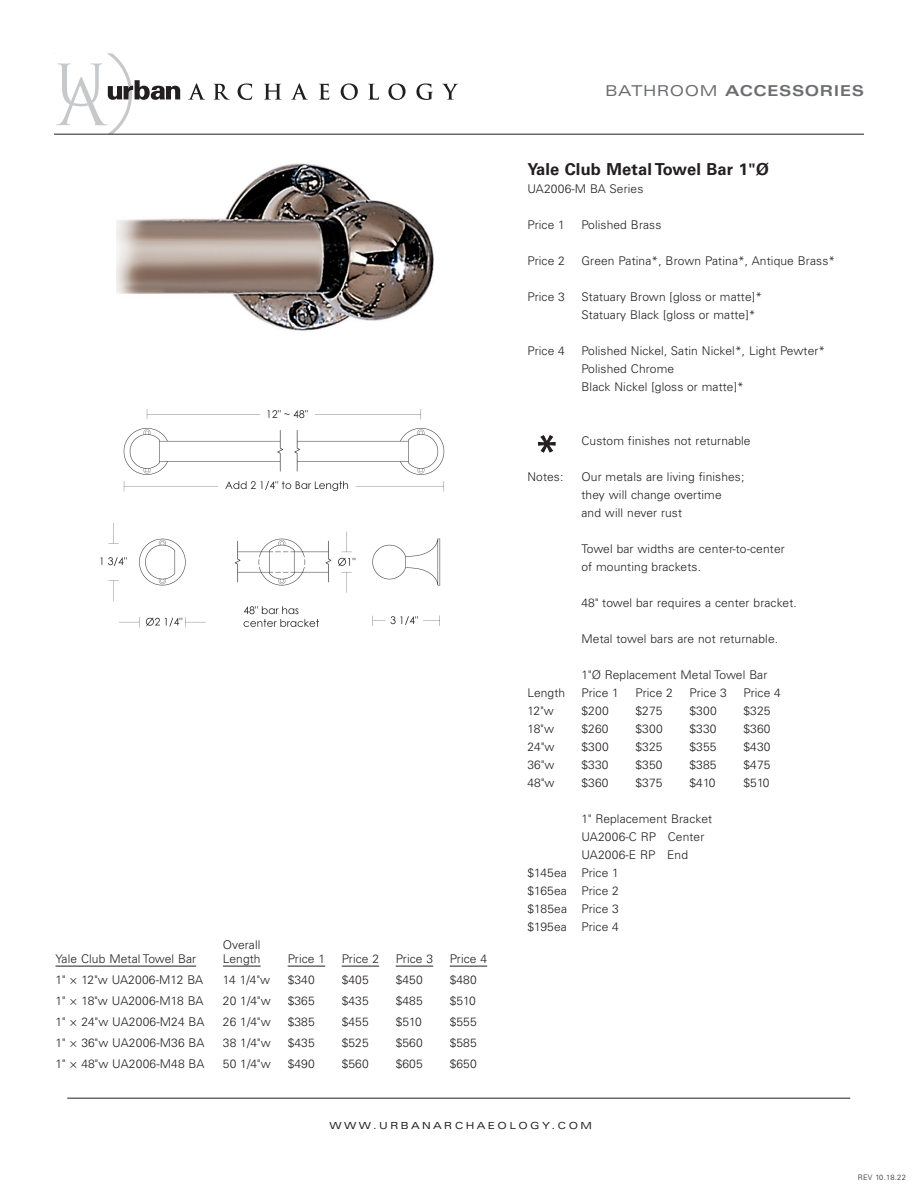
<style>
.page{position:relative;width:918px;height:1188px;background:#fff}
.page>*{position:absolute;margin:0;border:0;box-sizing:border-box;transform-origin:0 0}
.t1{font:700 16.5px "Univers LT Pro 65";letter-spacing:.01em;color:#231f20}
.t2{font:700 expanded 15px "Univers LT Pro";letter-spacing:.04em;color:#6c6d70}
.t3{font:300 12px/21px "Univers LT Pro 45";letter-spacing:.01em;color:#231f20}
.t4{font:expanded 9.75px "Univers LT Pro";letter-spacing:.25em;color:#231f20}
.t5{font:300 7.5px "Univers LT Pro 45";letter-spacing:.04em;color:#231f20}
.s1{font-weight:400}
</style>
<div class="page">
<svg style="left:188px;top:83px;width:17px;height:17px"></svg>
<svg style="left:213px;top:84px;width:17px;height:16px"></svg>
<svg style="left:238px;top:83px;width:14px;height:17px"></svg>
<svg style="left:264px;top:84px;width:18px;height:16px"></svg>
<svg style="left:291px;top:83px;width:17px;height:17px"></svg>
<svg style="left:319px;top:84px;width:10px;height:16px"></svg>
<svg style="left:341px;top:83px;width:17px;height:17px"></svg>
<svg style="left:368px;top:84px;width:11px;height:16px"></svg>
<svg style="left:388px;top:83px;width:18px;height:17px"></svg>
<svg style="left:416px;top:83px;width:17px;height:17px"></svg>
<svg style="left:442px;top:84px;width:16px;height:16px"></svg>
<svg style="left:54px;top:53px;width:126px;height:81px"></svg>
<hr style="left:54px;top:134px;width:810px;height:1px;background:#231f20">
<hr style="left:67px;top:1098px;width:783px;height:1px;background:#231f20">
<img style="left:100px;top:409px;width:345px;height:219px">
<img style="left:117px;top:163px;width:317px;height:168px">
<svg style="left:538px;top:435px;width:17px;height:18px"></svg>
<hr style="left:56px;top:966px;width:140px;height:1px;background:#231f20">
<hr style="left:223px;top:966px;width:38px;height:1px;background:#231f20">
<hr style="left:288px;top:966px;width:37px;height:1px;background:#231f20">
<hr style="left:342px;top:966px;width:37px;height:1px;background:#231f20">
<hr style="left:396px;top:966px;width:37px;height:1px;background:#231f20">
<hr style="left:450px;top:966px;width:37px;height:1px;background:#231f20">
<p class="t2" style="left:605px;top:83px;width:260px"><span class="s1">BATHROOM</span> ACCESSORIES</p>
<p class="t3" style="left:56px;top:948px;width:150px">Yale Club Metal Towel Bar<br>1" × 12"w UA2006-M12 BA<br>1" × 18"w UA2006-M18 BA<br>1" × 24"w UA2006-M24 BA<br>1" × 36"w UA2006-M36 BA<br>1" × 48"w UA2006-M48 BA</p>
<p class="t3" style="left:223px;top:937px;width:39px;line-height:14.4px">Overall<br>Length</p>
<p class="t3" style="left:223px;top:969px;width:49px;text-align:justify">14 1/4"w 20 1/4"w 26 1/4"w 38 1/4"w 50 1/4"w</p>
<p class="t3" style="left:288px;top:948px;width:39px">Price 1 $340 $365 $385 $435 $490</p>
<p class="t3" style="left:342px;top:948px;width:39px">Price 2 $405 $435 $455 $525 $560</p>
<p class="t3" style="left:396px;top:948px;width:39px">Price 3 $450 $485 $510 $560 $605</p>
<p class="t3" style="left:450px;top:948px;width:39px">Price 4 $480 $510 $555 $585 $650</p>
<h1 class="t1" style="left:527px;top:158px;width:243px">Yale Club Metal Towel Bar 1"Ø</h1>
<p class="t3" style="left:527px;top:178px;width:117px">UA2006-M BA Series</p>
<p class="t3" style="left:527px;top:214px;width:39px">Price 1</p>
<p class="t3" style="left:581px;top:214px;width:81px">Polished Brass</p>
<p class="t3" style="left:527px;top:250px;width:39px">Price 2</p>
<p class="t3" style="left:581px;top:250px;width:255px">Green Patina*, Brown Patina*, Antique Brass*</p>
<p class="t3" style="left:527px;top:286px;width:39px">Price 3</p>
<p class="t3" style="left:581px;top:288px;width:182px;line-height:18px">Statuary Brown [gloss or matte]*<br>Statuary Black [gloss or matte]*</p>
<p class="t3" style="left:527px;top:340px;width:39px">Price 4</p>
<p class="t3" style="left:581px;top:342px;width:245px;line-height:18px">Polished Nickel, Satin Nickel*, Light Pewter*<br>Polished Chrome<br>Black Nickel [gloss or matte]*</p>
<p class="t3" style="left:581px;top:430px;width:171px">Custom finishes not returnable</p>
<p class="t3" style="left:527px;top:466px;width:37px">Notes:</p>
<p class="t3" style="left:581px;top:468px;width:164px;line-height:18px">Our metals are living finishes; they will change overtime<br>and will never rust</p>
<p class="t3" style="left:581px;top:540px;width:205px;line-height:18px">Towel bar widths are center-to-center of mounting brackets.</p>
<p class="t3" style="left:581px;top:592px;width:217px">48" towel bar requires a center bracket.</p>
<p class="t3" style="left:581px;top:628px;width:198px">Metal towel bars are not returnable.</p>
<p class="t3" style="left:581px;top:664px;width:187px">1"Ø Replacement Metal Towel Bar</p>
<p class="t3" style="left:527px;top:682px;width:39px">Length</p>
<p class="t3" style="left:581px;top:682px;width:39px">Price 1</p>
<p class="t3" style="left:635px;top:682px;width:39px">Price 2</p>
<p class="t3" style="left:689px;top:682px;width:39px">Price 3</p>
<p class="t3" style="left:743px;top:682px;width:39px">Price 4</p>
<p class="t3" style="left:527px;top:700px;width:28px">12"w</p>
<p class="t3" style="left:581px;top:700px;width:29px">$200</p>
<p class="t3" style="left:635px;top:700px;width:29px">$275</p>
<p class="t3" style="left:689px;top:700px;width:29px">$300</p>
<p class="t3" style="left:743px;top:700px;width:29px">$325</p>
<p class="t3" style="left:527px;top:718px;width:28px">18"w</p>
<p class="t3" style="left:581px;top:718px;width:29px">$260</p>
<p class="t3" style="left:635px;top:718px;width:29px">$300</p>
<p class="t3" style="left:689px;top:718px;width:29px">$330</p>
<p class="t3" style="left:743px;top:718px;width:29px">$360</p>
<p class="t3" style="left:527px;top:736px;width:29px">24"w</p>
<p class="t3" style="left:581px;top:736px;width:29px">$300</p>
<p class="t3" style="left:635px;top:736px;width:29px">$325</p>
<p class="t3" style="left:689px;top:736px;width:29px">$355</p>
<p class="t3" style="left:743px;top:736px;width:29px">$430</p>
<p class="t3" style="left:527px;top:754px;width:29px">36"w</p>
<p class="t3" style="left:581px;top:754px;width:29px">$330</p>
<p class="t3" style="left:635px;top:754px;width:29px">$350</p>
<p class="t3" style="left:689px;top:754px;width:29px">$385</p>
<p class="t3" style="left:743px;top:754px;width:29px">$475</p>
<p class="t3" style="left:527px;top:772px;width:29px">48"w</p>
<p class="t3" style="left:581px;top:772px;width:29px">$360</p>
<p class="t3" style="left:635px;top:772px;width:29px">$375</p>
<p class="t3" style="left:689px;top:772px;width:28px">$410</p>
<p class="t3" style="left:743px;top:772px;width:28px">$510</p>
<p class="t3" style="left:581px;top:808px;width:132px">1" Replacement Bracket</p>
<p class="t3" style="left:581px;top:826px;width:124px">UA2006-C RP Center</p>
<p class="t3" style="left:581px;top:844px;width:108px">UA2006-E RP End</p>
<p class="t3" style="left:527px;top:862px;width:93px">$145ea Price 1</p>
<p class="t3" style="left:527px;top:880px;width:93px">$165ea Price 2</p>
<p class="t3" style="left:527px;top:898px;width:93px">$185ea Price 3</p>
<p class="t3" style="left:527px;top:916px;width:93px">$195ea Price 4</p>
<p class="t4" style="left:329px;top:1120px;width:264px">WWW.URBANARCHAEOLOGY.COM</p>
<p class="t5" style="left:858px;top:1172px;width:50px">REV 10.18.22</p>
</div>
